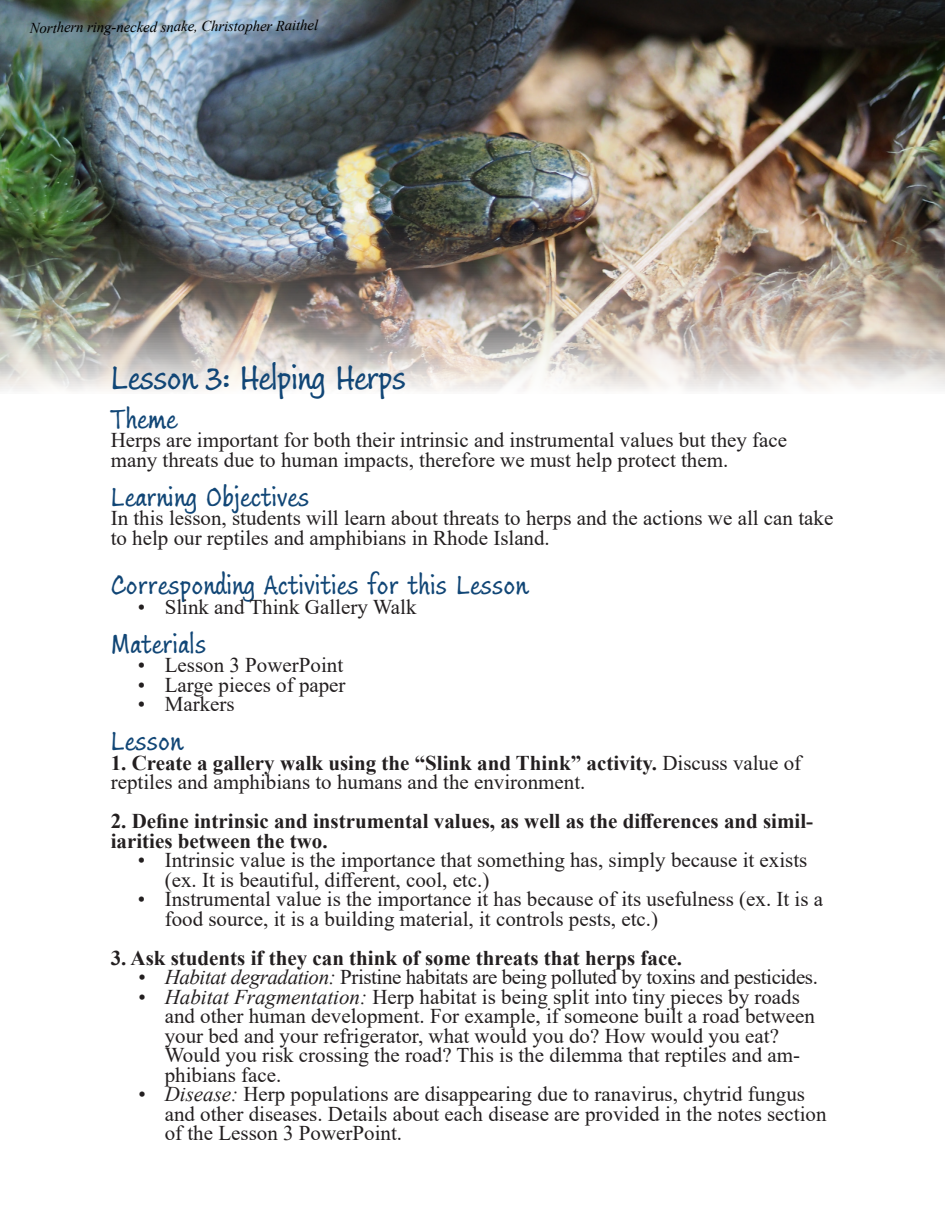
<style>
.page{position:relative;width:945px;height:1215px;background:#fff}
.page>*{position:absolute;margin:0;border:0;box-sizing:border-box;transform-origin:0 0}
.t1{font:37.5px "Ink Journal";letter-spacing:-.02em;color:#114676}
.t2{font:30px "Ink Journal";color:#114676}
.t3{font:21px/19.5px "Times New Roman";color:#231f20}
.t4{font:700 21px/19.5px "Times New Roman";color:#231f20}
.t5{font:21px "Times New Roman";letter-spacing:-.02em;color:#231f20}
.t6{font:italic 15px "Times New Roman";color:#000}
.s1{font-weight:700}
.s2{font-style:italic}
</style>
<div class="page">
<img style="left:1px;top:0;width:944px;height:391px">
<p class="t6" style="left:30px;top:19px;width:290px;rotate:-1deg">Northern ring-necked snake, Christopher Raithel</p>
<p class="t1" style="left:111px;top:354px;width:297px">Lesson 3: Helping Herps</p>
<p class="t2" style="left:111px;top:400px;width:67px">Theme</p>
<p class="t3" style="left:111px;top:430px;width:678px">Herps are important for both their intrinsic and instrumental values but they face many threats due to human impacts, therefore we must help protect them.</p>
<p class="t2" style="left:111px;top:478px;width:200px">Learning Objectives</p>
<p class="t3" style="left:111px;top:508px;width:724px">In this lesson, students will learn about threats to herps and the actions we all can take to help our reptiles and amphibians in Rhode Island.</p>
<p class="t2" style="left:111px;top:566px;width:418px">Corresponding Activities for this Lesson</p>
<p class="t3" style="left:138px;top:596px;width:280px">• Slink and Think Gallery Walk</p>
<p class="t2" style="left:111px;top:625px;width:97px">Materials</p>
<p class="t3" style="left:138px;top:655px;width:207px">• Lesson 3 PowerPoint</p>
<p class="t3" style="left:138px;top:674px;width:209px">• Large pieces of paper</p>
<p class="t3" style="left:138px;top:694px;width:98px">• Markers</p>
<p class="t2" style="left:111px;top:722px;width:73px">Lesson</p>
<p class="t3" style="left:111px;top:752px;width:692px"><span class="s1">1. Create a gallery walk using the “Slink and Think” activity.</span> Discuss value of reptiles and amphibians to humans and the environment.</p>
<p class="t4" style="left:111px;top:811px;width:704px">2. Define intrinsic and instrumental values, as well as the differences and simil&shy;iarities between the two.</p>
<p class="t3" style="left:165px;top:850px;width:644px;text-indent:-27px">• Intrinsic value is the importance that something has, simply because it exists (ex. It is beautiful, different, cool, etc.)</p>
<p class="t3" style="left:165px;top:889px;width:660px;text-indent:-27px">• Instrumental value is the importance it has because of its usefulness (ex. It is a food source, it is a building material, it controls pests, etc.)</p>
<p class="t4" style="left:111px;top:947px;width:573px">3. Ask students if they can think of some threats that herps face.</p>
<p class="t5" style="left:138px;top:962px;width:682px"><span class="s2">• Habitat degradation:</span> Pristine habitats are being polluted by toxins and pesticides.</p>
<p class="t3" style="left:165px;top:986px;width:652px;text-indent:-27px"><span class="s2">• Habitat Fragmentation:</span> Herp habitat is being split into tiny pieces by roads and other human development. For example, if someone built a road between your bed and your refrigerator, what would you do? How would you eat?<br>Would you risk crossing the road? This is the dilemma that reptiles and am&shy;phibians face.</p>
<p class="t3" style="left:165px;top:1084px;width:663px;text-indent:-27px"><span class="s2">• Disease:</span> Herp populations are disappearing due to ranavirus, chytrid fungus and other diseases. Details about each disease are provided in the notes section of the Lesson 3 PowerPoint.</p>
</div>
